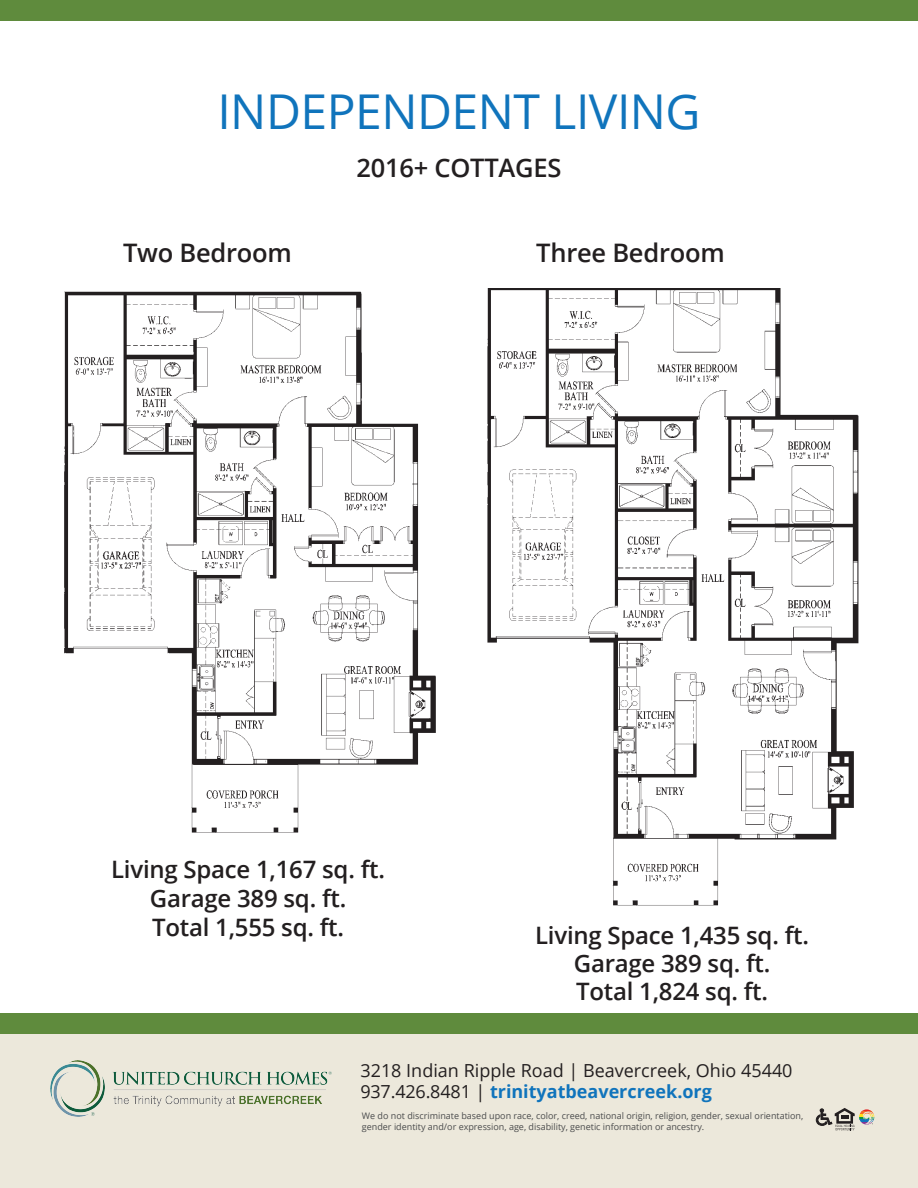
<style>
.page{position:relative;width:918px;height:1188px;background:#fff}
.page>*{position:absolute;margin:0;border:0;box-sizing:border-box;transform-origin:0 0}
.t1{font:48px "Open Sans";letter-spacing:-.01em;color:#1074bc}
.t2{font:600 25.5px "Open Sans";letter-spacing:-.01em;color:#231f20}
.t3{font:600 24px/28.3px "Open Sans";letter-spacing:-.01em;color:#231f20;text-align:center}
.t4{font:18px/21.6px "Open Sans";color:#231f20}
.t5{font:9px/10.5px "Open Sans";color:#4b4c4d}
.s1{font-weight:700;color:#1074bc}
</style>
<div class="page">
<div style="left:0;top:1018px;width:918px;height:170px;background:#ece8db"></div>
<div style="left:0;top:0;width:918px;height:20px;background:#5f8b3d"></div>
<div style="left:0;top:1013px;width:918px;height:21px;background:#5f8b3d"></div>
<hr style="left:859px;top:1109px;width:15px;height:3px;background:#e32525">
<hr style="left:859px;top:1111px;width:15px;height:3px;background:#f36a28">
<hr style="left:859px;top:1114px;width:15px;height:3px;background:#ffdd17">
<hr style="left:859px;top:1117px;width:15px;height:3px;background:#0d9344">
<hr style="left:859px;top:1119px;width:15px;height:3px;background:#1074bc">
<hr style="left:859px;top:1122px;width:15px;height:3px;background:#863594">
<svg style="left:816px;top:1108px;width:39px;height:22px"></svg>
<img style="left:64px;top:291px;width:372px;height:542px">
<img style="left:487px;top:289px;width:372px;height:617px">
<img style="left:51px;top:1061px;width:280px;height:56px">
<p class="t1" style="left:217px;top:79px;width:485px">INDEPENDENT LIVING</p>
<p class="t2" style="left:357px;top:151px;width:206px">2016+ COTTAGES</p>
<p class="t2" style="left:123px;top:235px;width:170px">Two Bedroom</p>
<p class="t2" style="left:536px;top:235px;width:190px">Three Bedroom</p>
<p class="t3" style="left:111px;top:855px;width:275px">Living Space 1,167 sq. ft.</p>
<p class="t3" style="left:150px;top:883px;width:198px">Garage 389 sq. ft.</p>
<p class="t3" style="left:152px;top:912px;width:193px">Total 1,555 sq. ft.</p>
<p class="t3" style="left:535px;top:920px;width:275px">Living Space 1,435 sq. ft.<br>Garage 389 sq. ft.<br>Total 1,824 sq. ft.</p>
<h3 class="t4" style="left:360px;top:1059px;width:434px">3218 Indian Ripple Road | Beavercreek, Ohio 45440<br>937.426.8481 | <span class="s1">trinityatbeavercreek.org</span></h3>
<p class="t5" style="left:362px;top:1111px;width:443px">We do not discriminate based upon race, color, creed, national origin, religion, gender, sexual orientation, gender identity and/or expression, age, disability, genetic information or ancestry.</p>
</div>
